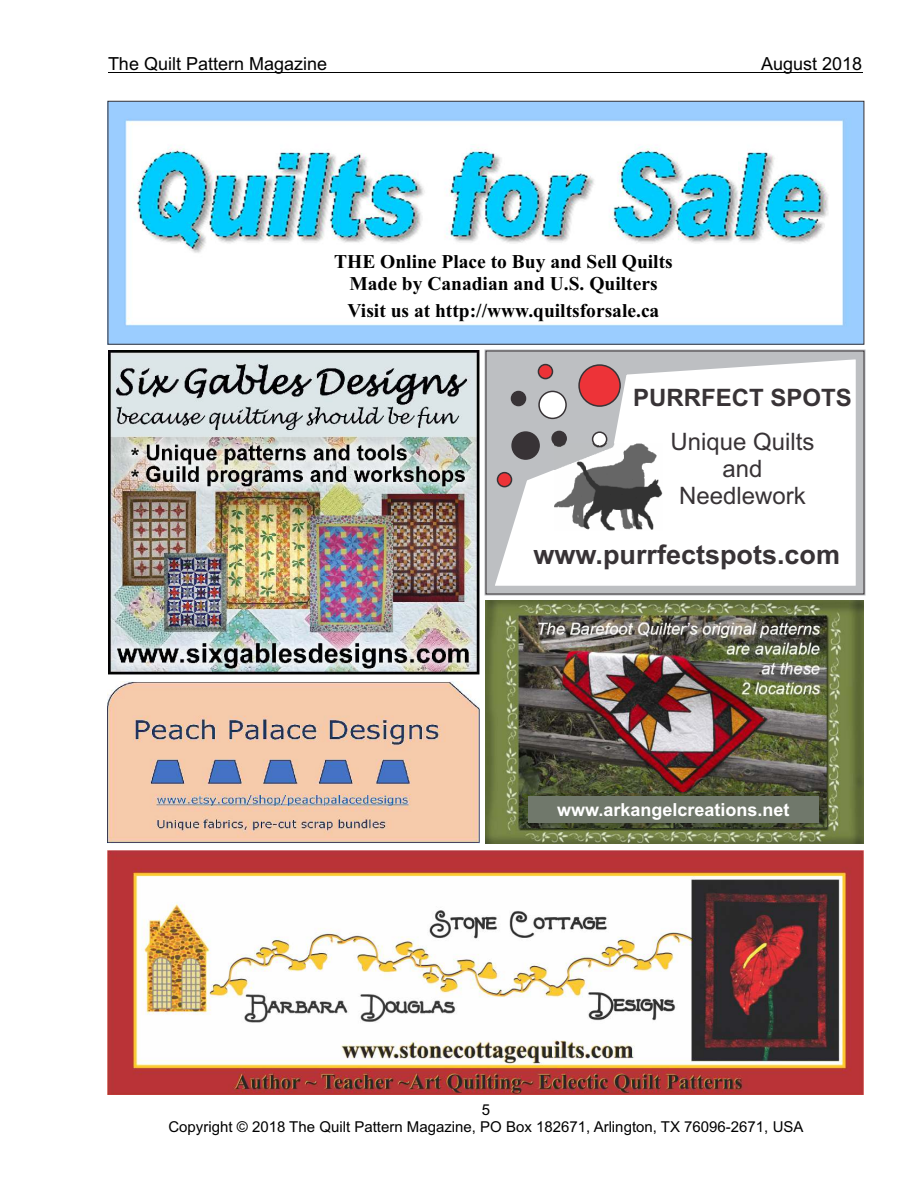
<style>
.page{position:relative;width:918px;height:1188px;background:#fff}
.page>*{position:absolute;margin:0;border:0;box-sizing:border-box;transform-origin:0 0}
.t1{font:700 27px "Arial";color:#383336}
.t2{font:24px/26.8px "Arial";color:#383336;text-align:center}
.t3{font:700 24px "Arial";color:#383336}
.t4{font:700 19.5px/21.6px "Times New Roman";color:#000;text-align:center}
.t5{font:18px "Arial";color:#000}
.t6{font:700 18px "Arial";color:#fff}
.t7{font:15px/16.8px "Arial";color:#000;text-align:center}
</style>
<div class="page">
<hr style="left:108px;top:72px;width:754px;height:1px;background:#000">
<img style="left:110px;top:103px;width:752px;height:240px">
<svg style="left:325px;top:244px;width:357px;height:74px"></svg>
<img style="left:108px;top:850px;width:756px;height:245px">
<svg style="left:484px;top:349px;width:382px;height:247px;background:#ababae"></svg>
<svg style="left:489px;top:340px;width:371px;height:250px"></svg>
<img style="left:554px;top:443px;width:108px;height:87px">
<img style="left:486px;top:601px;width:378px;height:243px">
<img style="left:675px;top:793px;width:151px;height:33px">
<img style="left:522px;top:793px;width:151px;height:34px">
<div style="left:528px;top:796px;width:291px;height:28px;background:#70786b"></div>
<img style="left:108px;top:682px;width:371px;height:161px">
<img style="left:108px;top:351px;width:371px;height:324px">
<p class="t5" style="left:108px;top:57px;width:221px">The Quilt Pattern Magazine</p>
<p class="t5" style="left:761px;top:57px;width:103px">August 2018</p>
<p class="t4" style="left:334px;top:253px;width:340px">THE Online Place to Buy and Sell Quilts<br>Made by Canadian and U.S. Quilters</p>
<p class="t4" style="left:348px;top:302px;width:313px">Visit us at http://www.quiltsforsale.ca</p>
<p class="t3" style="left:633px;top:389px;width:220px">PURRFECT SPOTS</p>
<p class="t2" style="left:670px;top:430px;width:146px">Unique Quilts and<br>Needlework</p>
<h1 class="t1" style="left:534px;top:545px;width:308px">www.purrfectspots.com</h1>
<p class="t6" style="left:557px;top:803px;width:234px">www.arkangelcreations.net</p>
<p class="t7" style="left:168px;top:1103px;width:637px">5<br>Copyright © 2018 The Quilt Pattern Magazine, PO Box 182671, Arlington, TX 76096-2671, USA</p>
</div>
